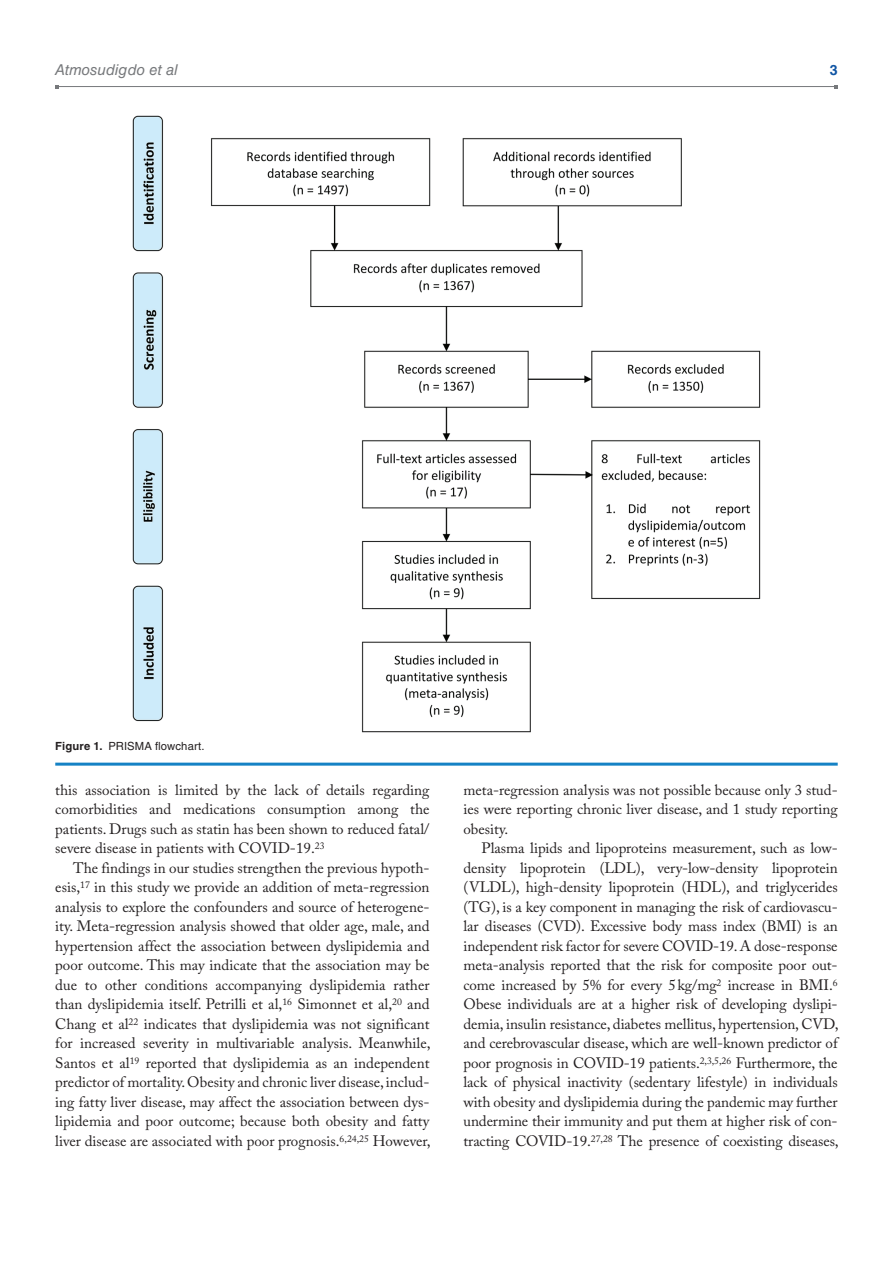
<style>
.page{position:relative;width:893px;height:1263px;background:#fff}
.page>*{position:absolute;margin:0;border:0;box-sizing:border-box;transform-origin:0 0}
.t1{font:15px/19.5px "Adobe Caslon Pro";color:#231f20;text-align:justify}
.t2{font:italic 15px "Helvetica LT Std";color:#76787b}
.t3{font:700 14.25px "Helvetica LT Std";color:#1055a4}
.t4{font:11.25px "Helvetica LT Std";letter-spacing:.01em;color:#231f20}
.s1{font-weight:700}
</style>
<div class="page">
<hr style="left:57px;top:86px;width:779px;height:1px;background:#76787b">
<hr style="left:55px;top:763px;width:783px;height:3px;background:#1582c5">
<img style="left:132px;top:115px;width:629px;height:618px">
<p class="t2" style="left:55px;top:61px;width:124px">Atmosudigdo et al</p>
<p class="t3" style="left:830px;top:61px;width:9px">3</p>
<p class="t4" style="left:55px;top:739px;width:151px"><span class="s1">Figure 1.</span> PRISMA flowchart.</p>
<p class="t1" style="left:55px;top:780px;width:376px">this association is limited by the lack of details regarding comorbidities and medications consumption among the patients. Drugs such as statin has been shown to reduced fatal/ severe disease in patients with COVID-19.<sup>23</sup></p>
<p class="t1" style="left:55px;top:858px;width:377px;text-indent:18px">The findings in our studies strengthen the previous hypoth&shy;esis,<sup>17</sup> in this study we provide an addition of meta-regression analysis to explore the confounders and source of heterogene&shy;ity. Meta-regression analysis showed that older age, male, and hypertension affect the association between dyslipidemia and poor outcome. This may indicate that the association may be due to other conditions accompanying dyslipidemia rather than dyslipidemia itself. Petrilli et al,<sup>16</sup> Simonnet et al,<sup>20</sup> and Chang et al<sup>22</sup> indicates that dyslipidemia was not significant for increased severity in multivariable analysis. Meanwhile, Santos et al<sup>19</sup> reported that dyslipidemia as an independent predictor of mortality. Obesity and chronic liver disease, includ&shy;ing fatty liver disease, may affect the association between dys&shy;lipidemia and poor outcome; because both obesity and fatty liver disease are associated with poor prognosis.<sup>6,24,25</sup> However,</p>
<p class="t1" style="left:463px;top:780px;width:376px">meta-regression analysis was not possible because only 3 stud&shy;ies were reporting chronic liver disease, and 1 study reporting obesity.</p>
<p class="t1" style="left:463px;top:838px;width:377px;text-indent:18px">Plasma lipids and lipoproteins measurement, such as low&shy;density lipoprotein (LDL), very-low-density lipoprotein (VLDL), high-density lipoprotein (HDL), and triglycerides (TG), is a key component in managing the risk of cardiovascu&shy;lar diseases (CVD). Excessive body mass index (BMI) is an independent risk factor for severe COVID-19. A dose-response meta-analysis reported that the risk for composite poor out&shy;come increased by 5% for every 5kg/mg<sup>2</sup> increase in BMI.<sup>6<br></sup>Obese individuals are at a higher risk of developing dyslipi&shy;demia, insulin resistance, diabetes mellitus, hypertension, CVD, and cerebrovascular disease, which are well-known predictor of poor prognosis in COVID-19 patients.<sup>2,3,5,26</sup> Furthermore, the lack of physical inactivity (sedentary lifestyle) in individuals with obesity and dyslipidemia during the pandemic may further undermine their immunity and put them at higher risk of con&shy;tracting COVID-19.<sup>27,28</sup> The presence of coexisting diseases,</p>
</div>
